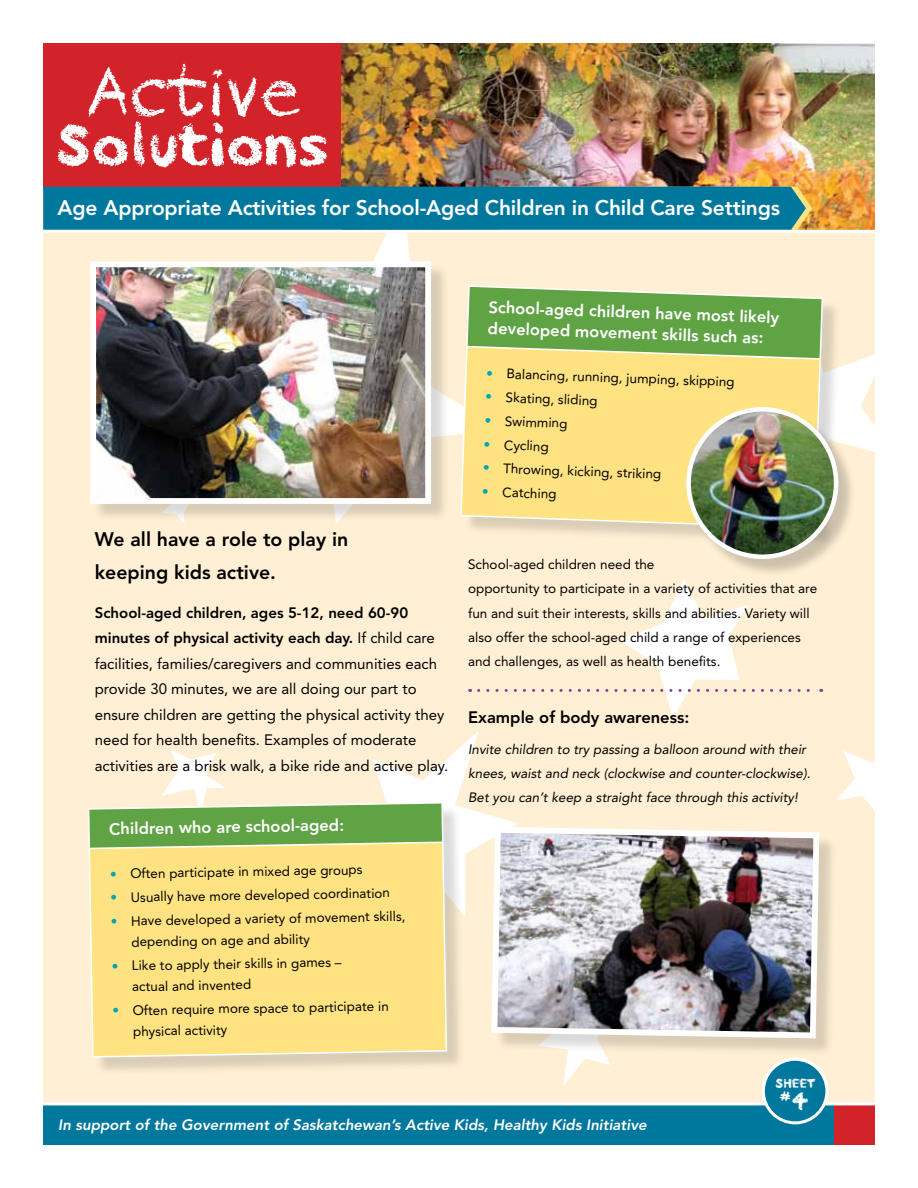
<style>
.page{position:relative;width:918px;height:1188px;background:#fff}
.page>*{position:absolute;margin:0;border:0;box-sizing:border-box;transform-origin:0 0}
.t1{font:72px "Crayon Hand";color:#fff}
.t2{font:700 60px "Crayon Hand";color:#fff}
.t3{font:800 21px "Avenir LT Std";letter-spacing:-.01em;color:#fff}
.t4{font:800 19.5px/33px "Avenir LT Std";color:#000}
.t5{font:800 16.5px/21px "Avenir LT Std";color:#fff}
.t6{font:800 16.5px "Avenir LT Std";color:#000}
.t7{font:700 15.75px "Crayon Hand";color:#fff}
.t8{font:15px/25.5px "Avenir LT Std";color:#000}
.t9{font:italic 800 15px "Avenir LT Std";color:#fff}
.t10{font:13.5px/24px "Avenir LT Std";color:#000}
.t11{font:italic 13.5px/24px "Avenir LT Std";color:#000}
.t12{font:700 13.5px "Crayon Hand";color:#fff}
.s1{font-weight:800}
.s2{color:#00a3b4}
.s3{font-size:27px}
</style>
<div class="page">
<div style="left:43px;top:43px;width:832px;height:1102px;background:#fff0d5"></div>
<svg style="left:836px;top:751px;width:39px;height:60px"></svg>
<svg style="left:563px;top:1057px;width:47px;height:29px"></svg>
<svg style="left:336px;top:233px;width:123px;height:291px"></svg>
<svg style="left:479px;top:579px;width:343px;height:139px"></svg>
<div style="left:43px;top:43px;width:299px;height:146px;background:#d2232a"></div>
<div style="left:87px;top:1104px;width:787px;height:41px;background:#d2232a"></div>
<img style="left:342px;top:43px;width:533px;height:187px">
<div style="left:43px;top:1104px;width:791px;height:41px;background:#00779c"></div>
<hr style="left:42px;top:1102px;width:833px;height:3px;background:#fff">
<div style="left:763px;top:1059px;width:64px;height:64px;background:#00779c;border-radius:50%"></div>
<div style="left:762px;top:1058px;width:66px;height:66px;border:3px solid #fff;border-radius:50%"></div>
<div style="left:93px;top:264px;width:356px;height:258px;background:#000;opacity:.15"></div>
<img style="left:97px;top:268px;width:327px;height:229px">
<div style="left:90px;top:261px;width:341px;height:243px;border:6px solid #fff"></div>
<div style="left:494px;top:830px;width:344px;height:227px;background:#000;opacity:.15"></div>
<img style="left:518px;top:827px;width:304px;height:214px">
<div style="left:90px;top:805px;width:376px;height:271px;background:#000;opacity:.15"></div>
<svg style="left:88px;top:731px;width:430px;height:327px"></svg>
<div style="left:689px;top:409px;width:168px;height:168px;background:#000;opacity:.2"></div>
<svg style="left:459px;top:285px;width:416px;height:276px"></svg>
<div style="left:43px;top:187px;width:769px;height:43px;background:#00779c"></div>
<hr style="left:43px;top:230px;width:832px;height:3px;background:#fff">
<h1 class="t1" style="left:86px;top:48px;width:214px">Active</h1>
<h2 class="t2" style="left:56px;top:108px;width:271px">Solutions</h2>
<h3 class="t3" style="left:58px;top:196px;width:724px">Age Appropriate Activities for School-Aged Children in Child Care Settings</h3>
<h3 class="t4" style="left:95px;top:522px;width:255px">We all have a role to play in keeping kids active.</h3>
<p class="t8" style="left:95px;top:600px;width:355px"><span class="s1">School-aged children, ages 5-12, need 60-90 minutes of physical activity each day.</span> If child care facilities, families/caregivers and communities each provide 30 minutes, we are all doing our part to ensure children are getting the physical activity they need for health benefits. Examples of moderate activities are a brisk walk, a bike ride and active play.</p>
<p class="t5" style="left:109px;top:818px;width:236px;rotate:-1deg">Children who are school-aged:</p>
<p class="t10" style="left:110px;top:862px;width:254px;rotate:-1deg"><span class="s2">•</span> Often participate in mixed age groups</p>
<p class="t10" style="left:110px;top:886px;width:281px;rotate:-1deg"><span class="s2">•</span> Usually have more developed coordination</p>
<p class="t10" style="left:131px;top:911px;width:276px;line-height:21px;text-indent:-20px;rotate:-1deg"><span class="s2">•</span> Have developed a variety of movement skills, depending on age and ability</p>
<p class="t10" style="left:132px;top:955px;width:211px;line-height:21px;text-indent:-20px;rotate:-1deg"><span class="s2">•</span> Like to apply their skills in games – actual and invented</p>
<p class="t10" style="left:132px;top:1000px;width:258px;line-height:21px;text-indent:-20px;rotate:-1deg"><span class="s2">•</span> Often require more space to participate in physical activity</p>
<p class="t5" style="left:489px;top:297px;width:292px;rotate:2deg">School-aged children have most likely developed movement skills such as:</p>
<p class="t10" style="left:487px;top:361px;width:250px;rotate:2deg"><span class="s2">•</span> Balancing, running, jumping, skipping</p>
<p class="t10" style="left:486px;top:385px;width:114px;rotate:2deg"><span class="s2">•</span> Skating, sliding</p>
<p class="t10" style="left:485px;top:409px;width:84px;rotate:2deg"><span class="s2">•</span> Swimming</p>
<p class="t10" style="left:484px;top:432px;width:67px;rotate:2deg"><span class="s2">•</span> Cycling</p>
<p class="t10" style="left:483px;top:456px;width:180px;rotate:2deg"><span class="s2">•</span> Throwing, kicking, striking</p>
<p class="t10" style="left:483px;top:480px;width:76px;rotate:2deg"><span class="s2">•</span> Catching</p>
<p class="t10" style="left:468px;top:553px;width:351px">School-aged children need the<br>opportunity to participate in a variety of activities that are fun and suit their interests, skills and abilities. Variety will also offer the school-aged child a range of experiences and challenges, as well as health benefits.</p>
<p class="t6" style="left:468px;top:708px;width:223px">Example of body awareness:</p>
<p class="t11" style="left:468px;top:738px;width:344px">Invite children to try passing a balloon around with their knees, waist and neck (clockwise and counter-clockwise).<br>Bet you can’t keep a straight face through this activity!</p>
<p class="t12" style="left:775px;top:1075px;width:41px">SHEET</p>
<p class="t7" style="left:779px;top:1086px;width:33px">#<span class="s3">4</span><sub>.</sub></p>
<p class="t9" style="left:58px;top:1116px;width:590px">In support of the Government of Saskatchewan’s Active Kids, Healthy Kids Initiative</p>
</div>
